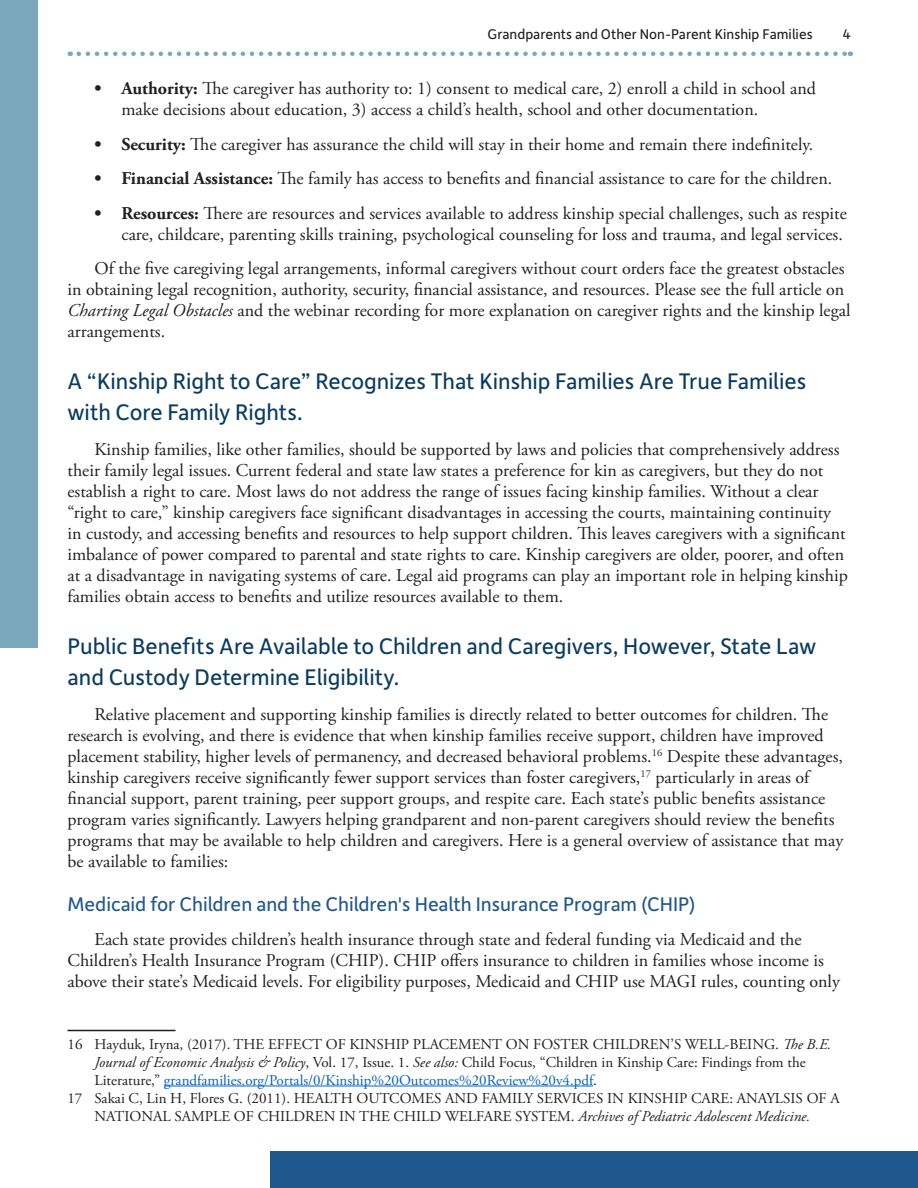
<style>
.page{position:relative;width:918px;height:1188px;background:#fff}
.page>*{position:absolute;margin:0;border:0;box-sizing:border-box;transform-origin:0 0}
.t1{font:24px/31.5px "Depot New";color:#0a3c61}
.t2{font:21px "Depot New";color:#1f588d}
.Body_Text{font:18px/21px "Adobe Garamond Pro";color:#231f20}
.Endnotes{font:15px/18px "Adobe Garamond Pro";color:#231f20}
.t3{font:15px "Depot New";color:#231f20}
.s1{font-weight:700}
.s2{font-style:italic}
.s3{color:#0563c1}
</style>
<div class="page">
<svg style="left:79px;top:52px;width:772px;height:4px"></svg>
<div style="left:0;top:0;width:38px;height:648px;background:#7aa8bc"></div>
<div style="left:270px;top:1151px;width:648px;height:37px;background:#1f588d"></div>
<hr style="left:68px;top:1030px;width:108px;height:1px;background:#231f20">
<hr style="left:164px;top:1086px;width:429px;height:1px;background:#0563c1">
<p class="t3" style="left:488px;top:25px;width:327px">Grandparents and Other Non-Parent Kinship Families</p>
<p class="t3" style="left:843px;top:25px;width:10px">4</p>
<p class="Body_Text" style="left:122px;top:78px;width:696px;text-indent:-27px"><span class="s1">• Authority:</span> The caregiver has authority to: 1) consent to medical care, 2) enroll a child in school and make decisions about education, 3) access a child’s health, school and other documentation.</p>
<p class="Body_Text" style="left:94px;top:134px;width:720px"><span class="s1">• Security:</span> The caregiver has assurance the child will stay in their home and remain there indefinitely.</p>
<p class="Body_Text" style="left:94px;top:168px;width:739px"><span class="s1">• Financial Assistance:</span> The family has access to benefits and financial assistance to care for the children.</p>
<p class="Body_Text" style="left:94px;top:203px;width:754px;text-align:right"><span class="s1">• Resources:</span> There are resources and services available to address kinship special challenges, such as respite care, childcare, parenting skills training, psychological counseling for loss and trauma, and legal services.</p>
<p class="Body_Text" style="left:68px;top:258px;width:784px;text-indent:27px">Of the five caregiving legal arrangements, informal caregivers without court orders face the greatest obstacles in obtaining legal recognition, authority, security, financial assistance, and resources. Please see the full article on <span class="s2">Charting Legal Obstacles</span> and the webinar recording for more explanation on caregiver rights and the kinship legal arrangements.</p>
<h1 class="t1" style="left:68px;top:364px;width:740px">A “Kinship Right to Care” Recognizes That Kinship Families Are True Families with Core Family Rights.</h1>
<p class="Body_Text" style="left:68px;top:439px;width:782px;text-indent:27px">Kinship families, like other families, should be supported by laws and policies that comprehensively address their family legal issues. Current federal and state law states a preference for kin as caregivers, but they do not establish a right to care. Most laws do not address the range of issues facing kinship families. Without a clear “right to care,” kinship caregivers face significant disadvantages in accessing the courts, maintaining continuity in custody, and accessing benefits and resources to help support children. This leaves caregivers with a significant imbalance of power compared to parental and state rights to care. Kinship caregivers are older, poorer, and often at a disadvantage in navigating systems of care. Legal aid programs can play an important role in helping kinship families obtain access to benefits and utilize resources available to them.</p>
<h2 class="t1" style="left:68px;top:629px;width:750px">Public Benefits Are Available to Children and Caregivers, However, State Law and Custody Determine Eligibility.</h2>
<p class="Body_Text" style="left:67px;top:704px;width:777px;text-indent:27px">Relative placement and supporting kinship families is directly related to better outcomes for children. The research is evolving, and there is evidence that when kinship families receive support, children have improved placement stability, higher levels of permanency, and decreased behavioral problems.<sup>16</sup> Despite these advantages, kinship caregivers receive significantly fewer support services than foster caregivers,<sup>17</sup> particularly in areas of financial support, parent training, peer support groups, and respite care. Each state’s public benefits assistance program varies significantly. Lawyers helping grandparent and non-parent caregivers should review the benefits programs that may be available to help children and caregivers. Here is a general overview of assistance that may be available to families:</p>
<h3 class="t2" style="left:68px;top:890px;width:630px">Medicaid for Children and the Children's Health Insurance Program (CHIP)</h3>
<p class="Body_Text" style="left:68px;top:930px;width:774px;text-indent:27px">Each state provides children’s health insurance through state and federal funding via Medicaid and the<br>Children’s Health Insurance Program (CHIP). CHIP offers insurance to children in families whose income is above their state’s Medicaid levels. For eligibility purposes, Medicaid and CHIP use MAGI rules, counting only</p>
<p class="Endnotes" style="left:94px;top:1035px;width:738px;text-indent:-27px">16 Hayduk, Iryna, (2017). THE EFFECT OF KINSHIP PLACEMENT ON FOSTER CHILDREN’S WELL-BEING. <span class="s2">The B.E.<br>Journal of Economic Analysis &amp; Policy</span>, Vol. 17, Issue. 1. <span class="s2">See also:</span> Child Focus, “Children in Kinship Care: Findings from the<br>Literature,” <span class="s3">grandfamilies.org/Portals/0/Kinship%20Outcomes%20Review%20v4.pdf</span>.</p>
<p class="Endnotes" style="left:67px;top:1089px;width:774px;text-align:center">17 Sakai C, Lin H, Flores G. (2011). HEALTH OUTCOMES AND FAMILY SERVICES IN KINSHIP CARE: ANAYLSIS OF A<br>NATIONAL SAMPLE OF CHILDREN IN THE CHILD WELFARE SYSTEM. <span class="s2">Archives of Pediatric Adolescent Medicine.</span></p>
</div>
